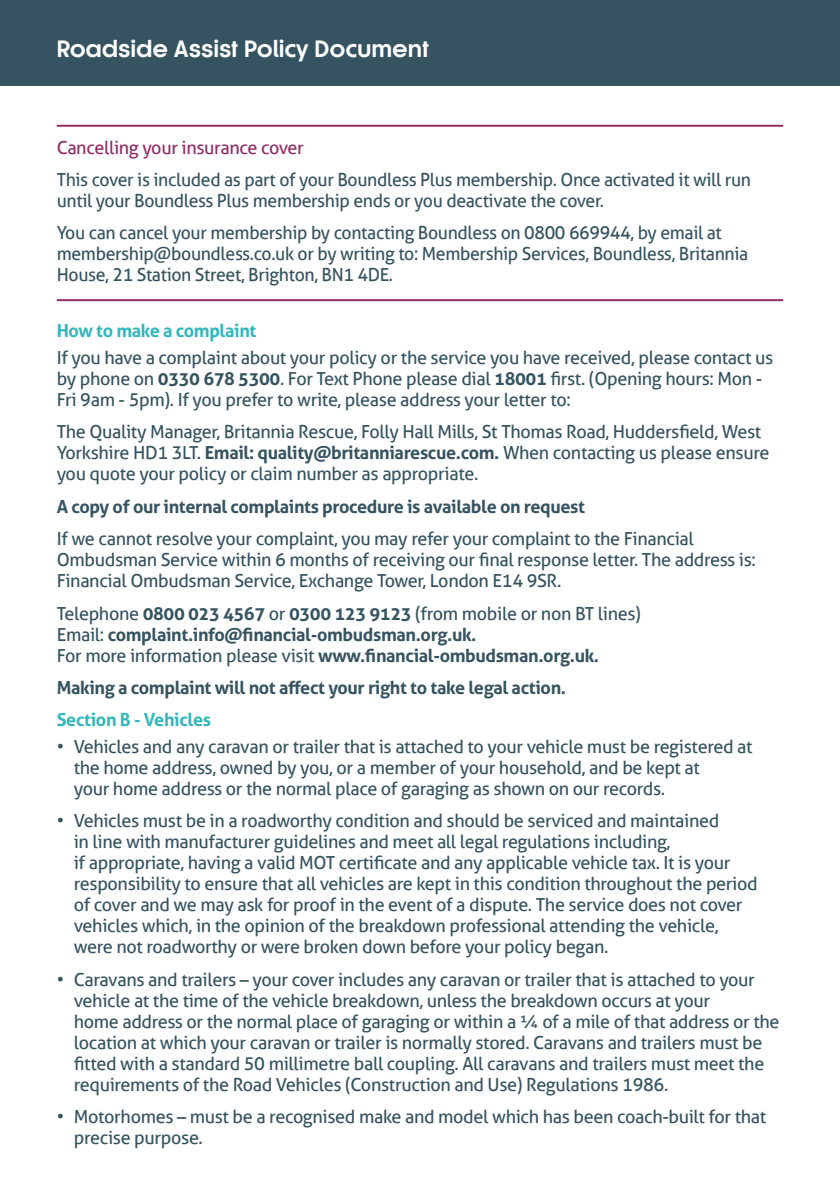
<style>
.page{position:relative;width:840px;height:1191px;background:#fff}
.page>*{position:absolute;margin:0;border:0;box-sizing:border-box;transform-origin:0 0}
.t1{font:700 22px "Korto";letter-spacing:-.005em;color:#fff}
.t2{font:18px/21px "Aller";letter-spacing:-.02em;color:#355360}
.t3{font:700 18px/21px "Aller";letter-spacing:-.02em;color:#355360}
.t4{font:700 18px "Aller";letter-spacing:-.02em;color:#31b7bc}
.t5{font:18px "Aller";letter-spacing:-.02em;color:#922c64}
.s1{font-weight:700}
.s2{font-weight:400}
</style>
<div class="page">
<div style="left:0;top:0;width:839px;height:85px;background:#355360"></div>
<hr style="left:57px;top:125px;width:725px;height:2px;background:#922c64">
<hr style="left:57px;top:299px;width:725px;height:2px;background:#922c64">
<p class="t1" style="left:57px;top:36px;width:374px">Roadside Assist Policy Document</p>
<p class="t5" style="left:57px;top:136px;width:248px">Cancelling your insurance cover</p>
<p class="t2" style="left:57px;top:169px;width:695px">This cover is included as part of your Boundless Plus membership. Once activated it will run until your Boundless Plus membership ends or you deactivate the cover.</p>
<p class="t2" style="left:57px;top:222px;width:692px">You can cancel your membership by contacting Boundless on 0800 669944, by email at membership@boundless.co.uk or by writing to: Membership Services, Boundless, Britannia<br>House, 21 Station Street, Brighton, BN1 4DE.</p>
<p class="t4" style="left:57px;top:320px;width:201px">How to make a complaint</p>
<p class="t2" style="left:57px;top:347px;width:717px">If you have a complaint about your policy or the service you have received, please contact us by phone on <span class="s1">0330 678 5300</span>. For Text Phone please dial <span class="s1">18001</span> first. (Opening hours: Mon -<br>Fri 9am - 5pm). If you prefer to write, please address your letter to:</p>
<p class="t2" style="left:57px;top:421px;width:713px">The Quality Manager, Britannia Rescue, Folly Hall Mills, St Thomas Road, Huddersfield, West<br>Yorkshire HD1 3LT. <span class="s1">Email: quality@britanniarescue.com.</span> When contacting us please ensure you quote your policy or claim number as appropriate.</p>
<p class="t3" style="left:57px;top:496px;width:529px">A copy of our internal complaints procedure is available on request</p>
<p class="t2" style="left:57px;top:528px;width:700px">If we cannot resolve your complaint, you may refer your complaint to the Financial<br>Ombudsman Service within 6 months of receiving our final response letter. The address is:<br>Financial Ombudsman Service, Exchange Tower, London E14 9SR.</p>
<p class="t3" style="left:57px;top:602px;width:585px"><span class="s2">Telephone</span> 0800 023 4567 <span class="s2">or</span> 0300 123 9123 <span class="s2">(from mobile or non BT lines)<br>Email:</span> complaint.info@financial-ombudsman.org.uk.<br><span class="s2">For more information please visit</span> www.financial-ombudsman.org.uk.</p>
<p class="t3" style="left:57px;top:677px;width:510px">Making a complaint will not affect your right to take legal action.</p>
<p class="t4" style="left:57px;top:709px;width:156px">Section B - Vehicles</p>
<p class="t2" style="left:74px;top:736px;width:680px;text-indent:-17px">• Vehicles and any caravan or trailer that is attached to your vehicle must be registered at the home address, owned by you, or a member of your household, and be kept at<br>your home address or the normal place of garaging as shown on our records.</p>
<p class="t2" style="left:74px;top:810px;width:685px;text-indent:-17px">• Vehicles must be in a roadworthy condition and should be serviced and maintained<br>in line with manufacturer guidelines and meet all legal regulations including,<br>if appropriate, having a valid MOT certificate and any applicable vehicle tax. It is your responsibility to ensure that all vehicles are kept in this condition throughout the period of cover and we may ask for proof in the event of a dispute. The service does not cover vehicles which, in the opinion of the breakdown professional attending the vehicle, were not roadworthy or were broken down before your policy began.</p>
<p class="t2" style="left:74px;top:969px;width:707px;text-indent:-17px">• Caravans and trailers – your cover includes any caravan or trailer that is attached to your vehicle at the time of the vehicle breakdown, unless the breakdown occurs at your<br>home address or the normal place of garaging or within a ¼ of a mile of that address or the location at which your caravan or trailer is normally stored. Caravans and trailers must be fitted with a standard 50 millimetre ball coupling. All caravans and trailers must meet the requirements of the Road Vehicles (Construction and Use) Regulations 1986.</p>
<p class="t2" style="left:74px;top:1106px;width:693px;text-indent:-17px">• Motorhomes – must be a recognised make and model which has been coach-built for that precise purpose.</p>
</div>
